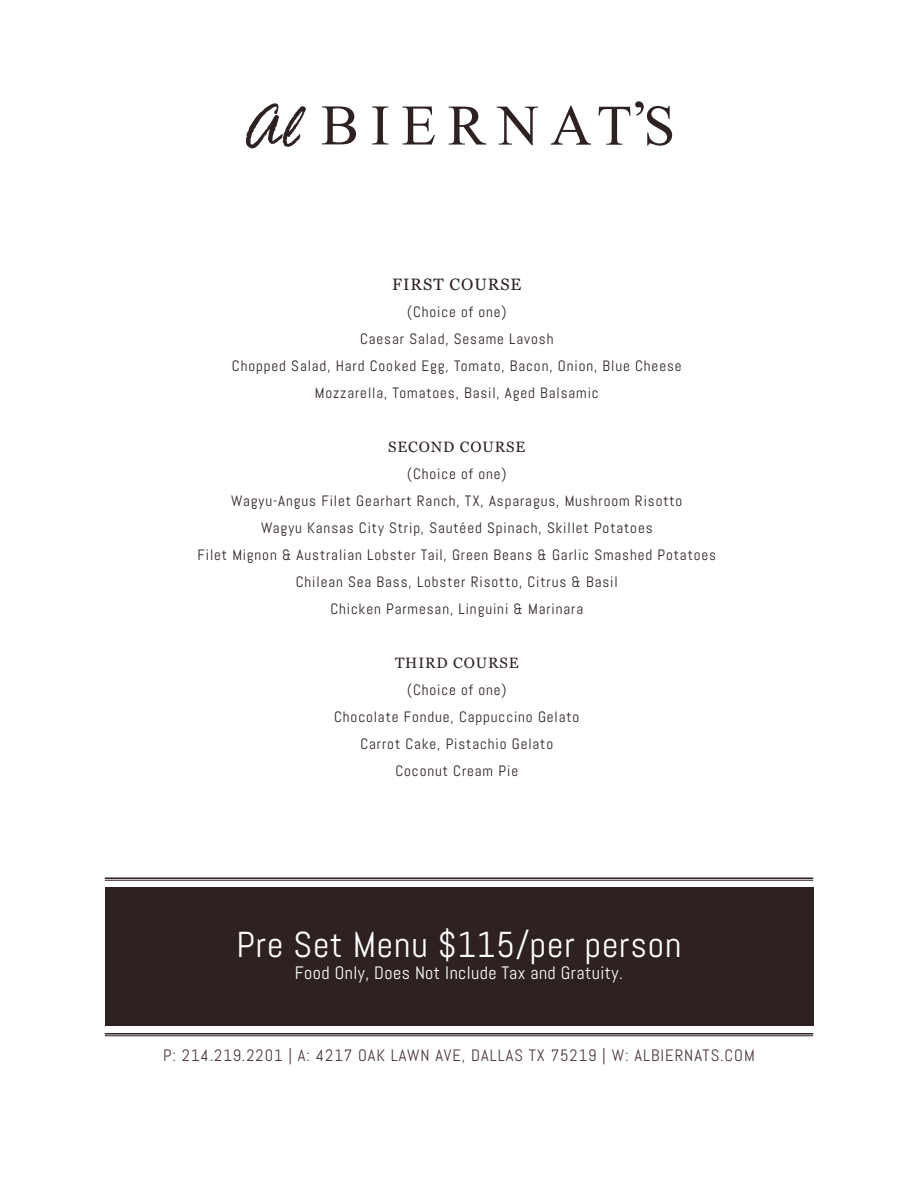
<style>
.page{position:relative;width:918px;height:1188px;background:#fff}
.page>*{position:absolute;margin:0;border:0;box-sizing:border-box;transform-origin:0 0}
.t1{font:36px "Abel";letter-spacing:.025em;color:#fff}
.t2{font:18px "Abel";letter-spacing:.025em;color:#fff}
.t3{font:16.5px "Abel";letter-spacing:.06em;color:#4f3b3d}
.t4{font:16.5px "Georgia";letter-spacing:.06em;color:#2e2121}
.t5{font:15px "Abel";letter-spacing:.06em;color:#2e2121}
.t6{font:15px "Georgia";letter-spacing:.06em;color:#2e2121}
</style>
<div class="page">
<svg style="left:322px;top:106px;width:34px;height:38px"></svg>
<svg style="left:372px;top:107px;width:16px;height:37px"></svg>
<svg style="left:402px;top:107px;width:33px;height:38px"></svg>
<svg style="left:449px;top:107px;width:37px;height:38px"></svg>
<svg style="left:497px;top:107px;width:41px;height:38px"></svg>
<svg style="left:551px;top:106px;width:40px;height:39px"></svg>
<svg style="left:599px;top:101px;width:73px;height:45px"></svg>
<svg style="left:246px;top:103px;width:60px;height:45px"></svg>
<div style="left:105px;top:888px;width:708px;height:138px;background:#2e2121"></div>
<hr style="left:105px;top:878px;width:708px;height:1px;background:#2e2121">
<hr style="left:105px;top:880px;width:708px;height:1px;background:#2e2121">
<hr style="left:105px;top:1033px;width:708px;height:2px;background:#2e2121">
<hr style="left:105px;top:1036px;width:708px;height:1px;background:#2e2121">
<p class="t4" style="left:392px;top:272px;width:131px">FIRST COURSE</p>
<p class="t5" style="left:407px;top:302px;width:101px">(Choice of one)</p>
<p class="t5" style="left:360px;top:329px;width:195px">Caesar Salad, Sesame Lavosh</p>
<p class="t5" style="left:232px;top:356px;width:451px">Chopped Salad, Hard Cooked Egg, Tomato, Bacon, Onion, Blue Cheese</p>
<p class="t5" style="left:315px;top:383px;width:285px">Mozzarella, Tomatoes, Basil, Aged Balsamic</p>
<p class="t6" style="left:388px;top:436px;width:139px">SECOND COURSE</p>
<p class="t5" style="left:407px;top:464px;width:101px">(Choice of one)</p>
<p class="t5" style="left:231px;top:491px;width:453px">Wagyu-Angus Filet Gearhart Ranch, TX, Asparagus, Mushroom Risotto</p>
<p class="t5" style="left:261px;top:518px;width:393px">Wagyu Kansas City Strip, Sautéed Spinach, Skillet Potatoes</p>
<p class="t5" style="left:198px;top:545px;width:520px">Filet Mignon &amp; Australian Lobster Tail, Green Beans &amp; Garlic Smashed Potatoes</p>
<p class="t5" style="left:296px;top:572px;width:323px">Chilean Sea Bass, Lobster Risotto, Citrus &amp; Basil</p>
<p class="t5" style="left:330px;top:599px;width:254px">Chicken Parmesan, Linguini &amp; Marinara</p>
<p class="t6" style="left:395px;top:652px;width:125px">THIRD COURSE</p>
<p class="t5" style="left:407px;top:680px;width:101px">(Choice of one)</p>
<p class="t5" style="left:334px;top:707px;width:247px">Chocolate Fondue, Cappuccino Gelato</p>
<p class="t5" style="left:360px;top:734px;width:194px">Carrot Cake, Pistachio Gelato</p>
<p class="t5" style="left:396px;top:761px;width:124px">Coconut Cream Pie</p>
<h1 class="t1" style="left:236px;top:922px;width:447px">Pre Set Menu $115/per person</h1>
<p class="t2" style="left:295px;top:961px;width:330px">Food Only, Does Not Include Tax and Gratuity.</p>
<p class="t3" style="left:163px;top:1045px;width:593px">P: 214.219.2201 | A: 4217 OAK LAWN AVE, DALLAS TX 75219 | W: ALBIERNATS.COM</p>
</div>
